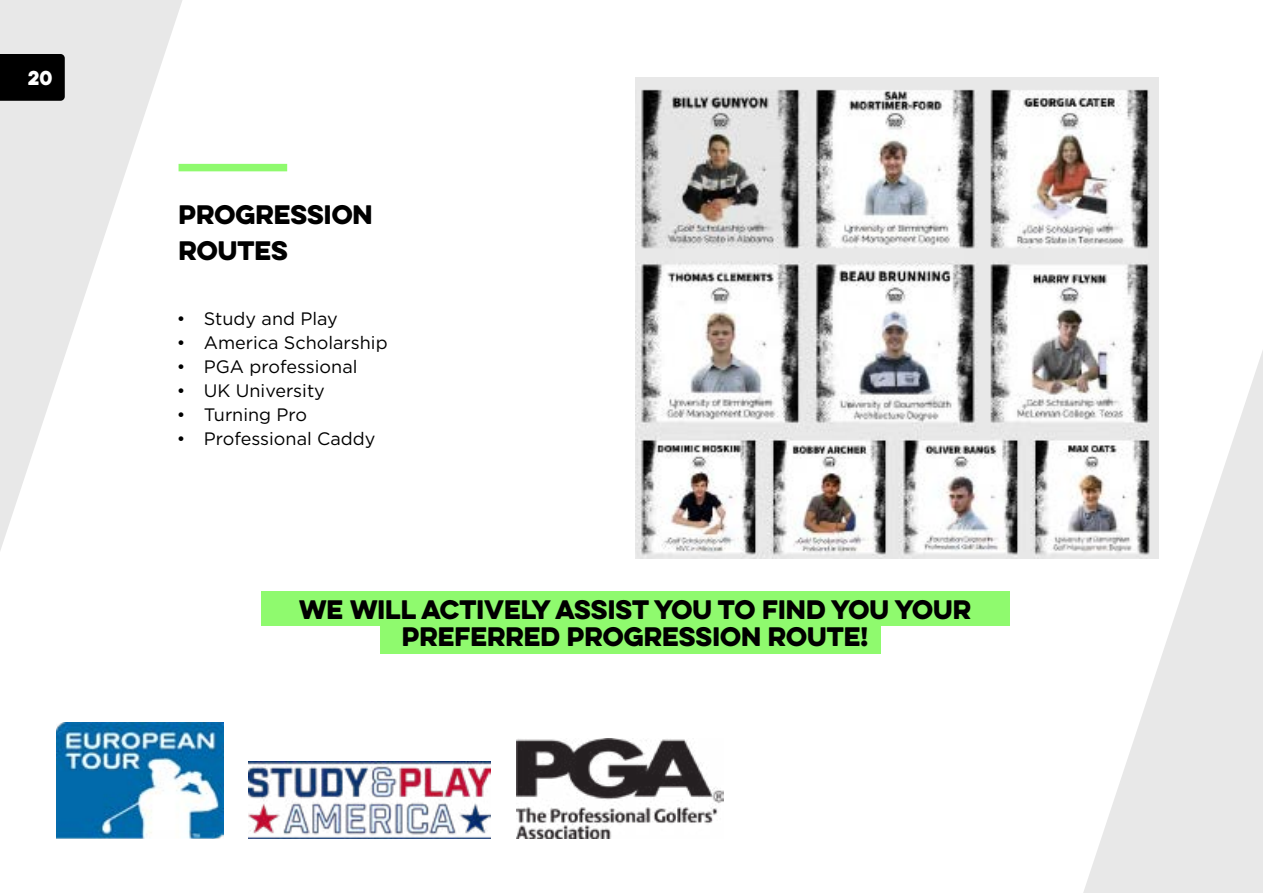
<style>
.page{position:relative;width:1263px;height:893px;background:#fff}
.page>*{position:absolute;margin:0;border:0;box-sizing:border-box;transform-origin:0 0}
.t1{font:24px/36px "Eveleth Clean";color:#000}
.t2{font:18px "Gotham";color:#000}
.t3{font:18px "Eveleth Clean";color:#fff}
</style>
<div class="page">
<svg style="left:1083px;top:349px;width:180px;height:544px;fill:#e8e8e8"></svg>
<div style="left:179px;top:164px;width:108px;height:7px;background:#8ffa6e"></div>
<svg style="left:0;top:0;width:183px;height:551px"></svg>
<img style="left:249px;top:761px;width:242px;height:77px">
<img style="left:56px;top:722px;width:167px;height:116px">
<img style="left:516px;top:738px;width:207px;height:100px">
<div style="left:380px;top:619px;width:500px;height:34px;background:#8ffa6e"></div>
<div style="left:261px;top:592px;width:748px;height:34px;background:#8ffa6e"></div>
<img style="left:635px;top:77px;width:523px;height:481px">
<div style="left:0;top:54px;width:65px;height:47px;background:#000"></div>
<p class="t3" style="left:28px;top:64px;width:26px">20</p>
<h1 class="t1" style="left:179px;top:196px;width:196px">PROGRESSION<br>ROUTES</h1>
<p class="t2" style="left:177px;top:307px;width:163px">• Study and Play</p>
<p class="t2" style="left:177px;top:331px;width:212px">• America Scholarship</p>
<p class="t2" style="left:177px;top:355px;width:182px">• PGA professional</p>
<p class="t2" style="left:177px;top:379px;width:150px">• UK University</p>
<p class="t2" style="left:177px;top:403px;width:132px">• Turning Pro</p>
<p class="t2" style="left:177px;top:427px;width:200px">• Professional Caddy</p>
<h1 class="t1" style="left:299px;top:596px;width:673px;line-height:27px;text-align:center">WE WILL ACTIVELY ASSIST YOU TO FIND YOU YOUR<br>PREFERRED PROGRESSION ROUTE!</h1>
</div>
